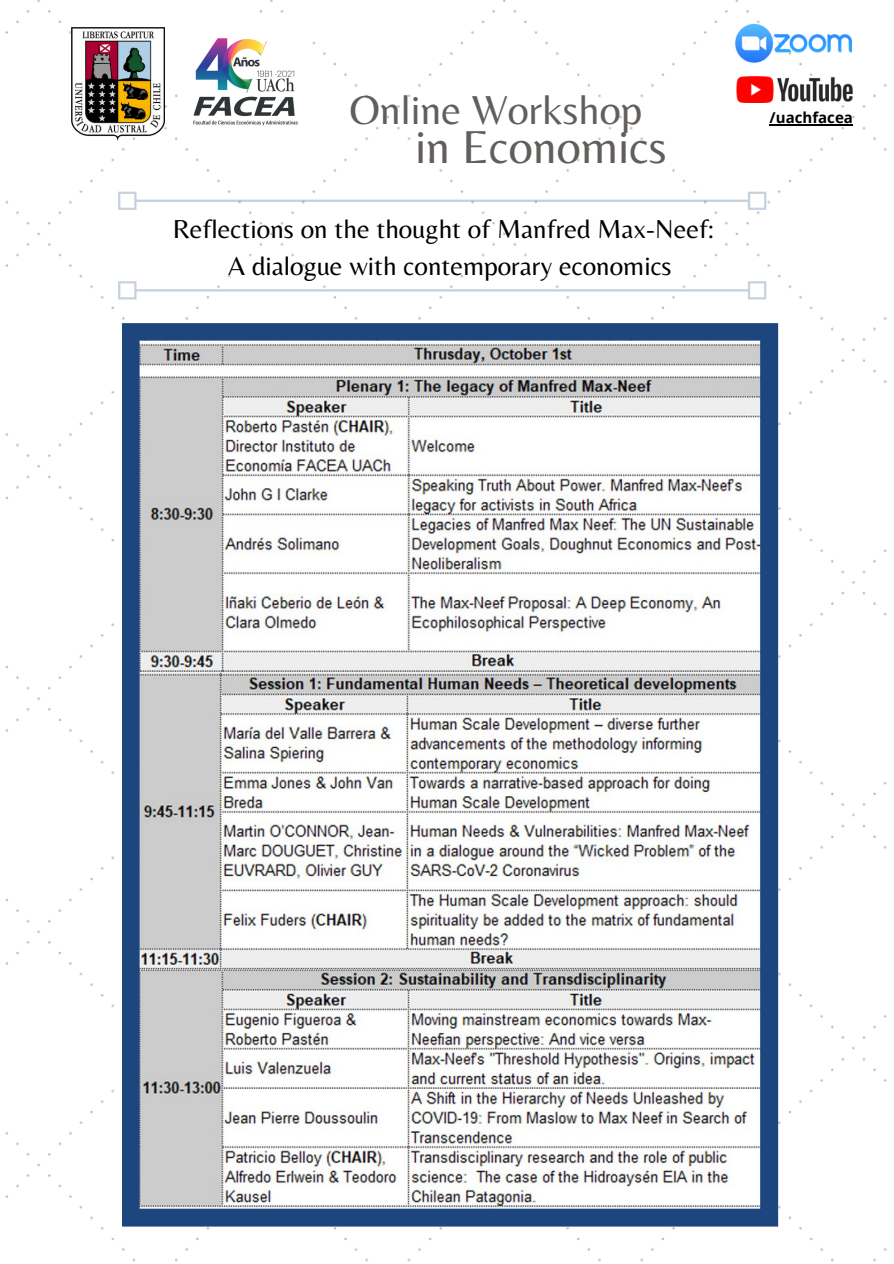
<style>
.page{position:relative;width:894px;height:1264px;background:#fff}
.page>*{position:absolute;margin:0;border:0;box-sizing:border-box;transform-origin:0 0}
.t1{font:48px "Belleza";color:#615e5c}
.t2{font:42px "Belleza";color:#615e5c}
.t3{font:27px/37.2px "Belleza";color:#000;text-align:center}
.t4{font:700 15px "Open Sans";color:#000}
</style>
<div class="page">
<img style="left:5px;top:0;width:882px;height:1262px">
<img style="left:730px;top:21px;width:123px;height:45px">
<img style="left:71px;top:27px;width:93px;height:114px">
<img style="left:182px;top:21px;width:127px;height:126px">
<svg style="left:118px;top:192px;width:648px;height:18px"></svg>
<svg style="left:118px;top:281px;width:648px;height:18px"></svg>
<img style="left:122px;top:323px;width:656px;height:903px">
<img style="left:736px;top:76px;width:116px;height:26px">
<hr style="left:769px;top:124px;width:83px;height:1px;background:#000">
<h2 class="t2" style="left:349px;top:84px;width:294px">Online Workshop</h2>
<h1 class="t1" style="left:415px;top:119px;width:253px">in Economics</h1>
<p class="t3" style="left:173px;top:210px;width:542px">Reflections on the thought of Manfred Max-Neef:<br>A dialogue with contemporary economics</p>
<p class="t4" style="left:769px;top:107px;width:85px">/uachfacea</p>
</div>
